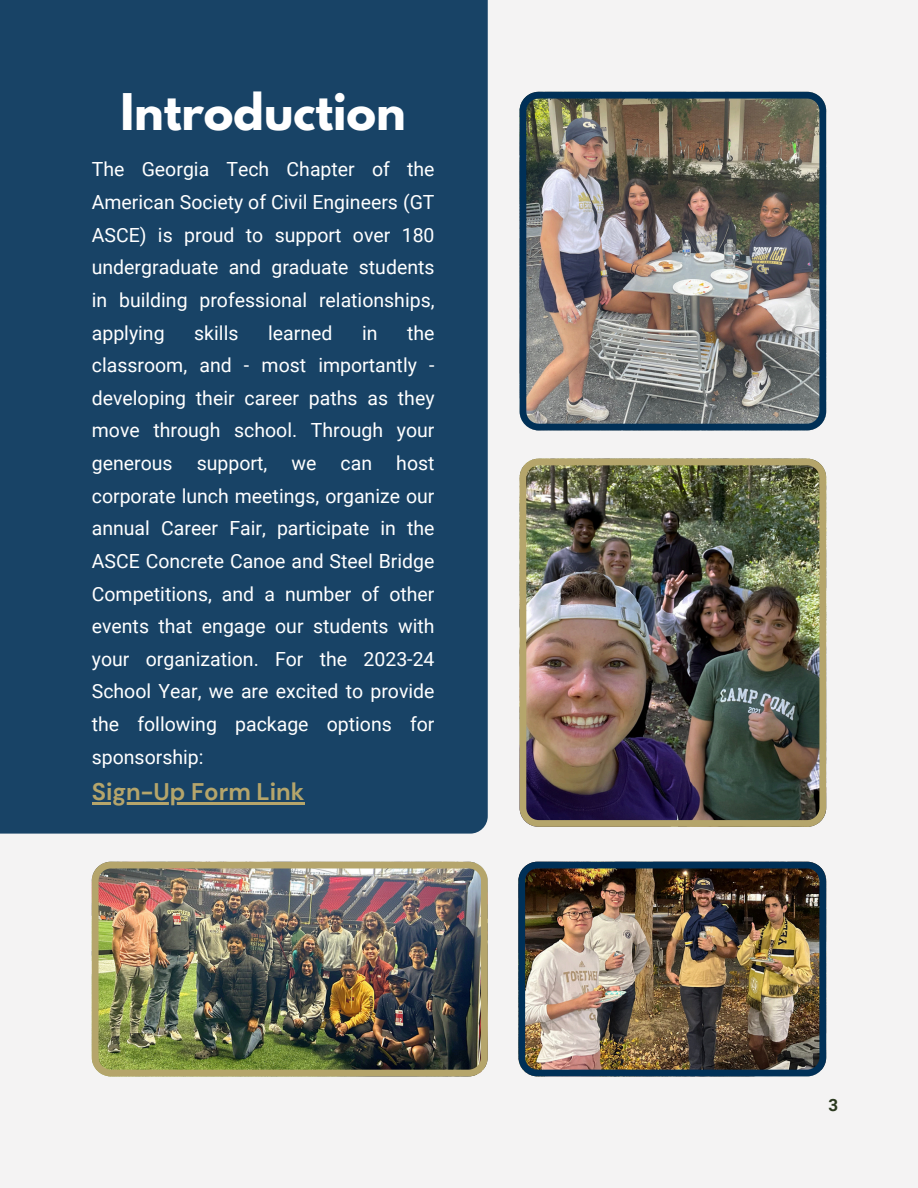
<style>
.page{position:relative;width:918px;height:1188px;background:#f4f3f3}
.page>*{position:absolute;margin:0;border:0;box-sizing:border-box;transform-origin:0 0}
.t1{font:700 44.7px "League Spartan";color:#fff}
.t2{font:700 24px "DM Sans";color:#b5a56b}
.t3{font:19.5px/32.7px "Roboto";color:#fff;text-align:justify}
.t4{font:700 16.95px "Roboto";color:#2b391f}
</style>
<div class="page">
<img style="left:520px;top:92px;width:306px;height:338px">
<img style="left:92px;top:862px;width:396px;height:214px">
<img style="left:520px;top:459px;width:306px;height:367px">
<div style="left:0;top:0;width:488px;height:834px;background:#184366"></div>
<hr style="left:92px;top:803px;width:212px;height:2px;background:#b5a56b">
<img style="left:518px;top:862px;width:308px;height:214px">
<p class="t1" style="left:121px;top:90px;width:287px">Introduction</p>
<p class="t3" style="left:92px;top:153px;width:344px">The Georgia Tech Chapter of the American Society of Civil Engineers (GT ASCE) is proud to support over 180 undergraduate and graduate students in building professional relationships, applying</p>
<p class="t3" style="left:92px;top:317px;width:344px;text-indent:315px">the classroom, and - most importantly - developing their career paths as they move through school. Through your generous support, we can host corporate lunch meetings, organize our annual Career Fair, participate in the ASCE Concrete Canoe and Steel Bridge Competitions, and a number of other events that engage our students with your organization. For the 2023-24<br>School Year, we are excited to provide the following package options for sponsorship:</p>
<p class="t3" style="left:194px;top:317px;width:46px">skills</p>
<p class="t3" style="left:268px;top:317px;width:66px">learned</p>
<p class="t3" style="left:362px;top:317px;width:17px">in</p>
<p class="t2" style="left:92px;top:777px;width:214px">Sign-Up Form Link</p>
<p class="t4" style="left:829px;top:1096px;width:11px">3</p>
</div>
